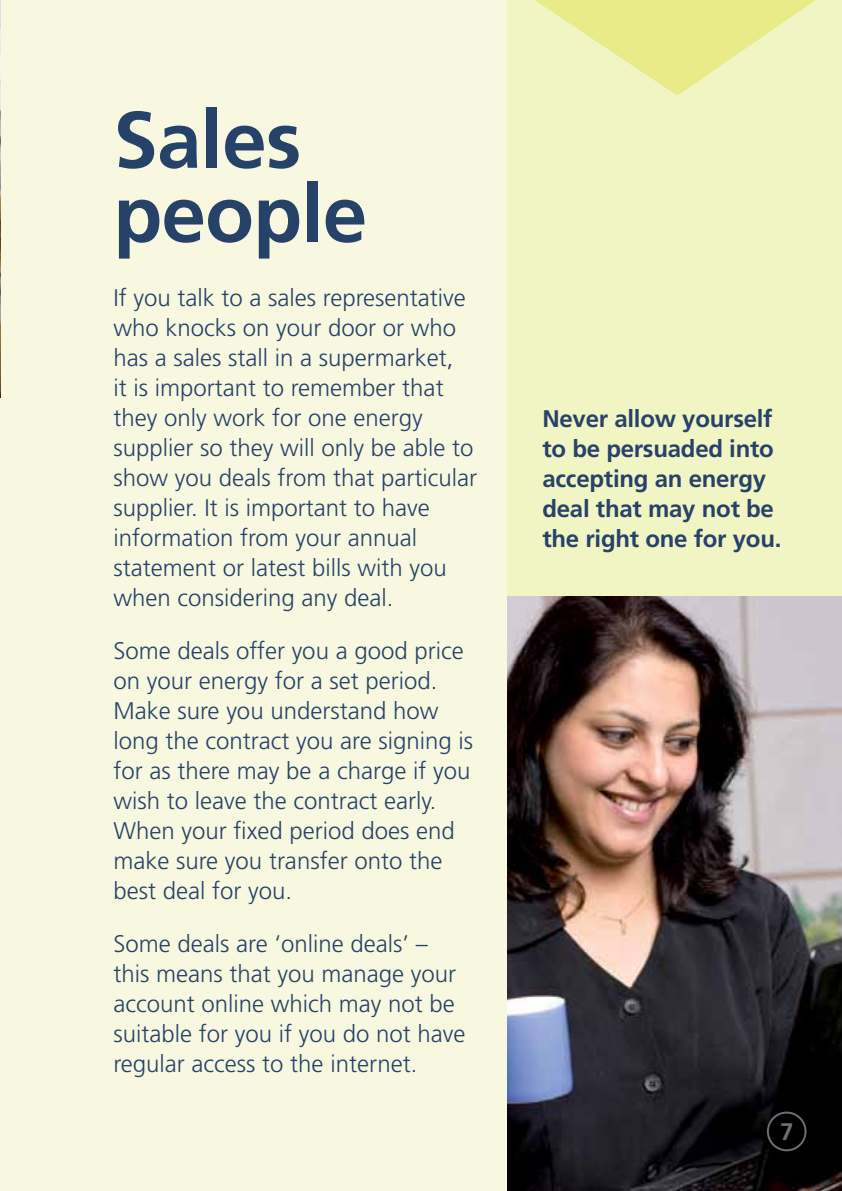
<style>
.page{position:relative;width:842px;height:1191px;background:#fff}
.page>*{position:absolute;margin:0;border:0;box-sizing:border-box;transform-origin:0 0}
.t1{font:700 80px/74px "Frutiger LT Std";letter-spacing:-.01em;color:#274269}
.t2{font:300 24px/30px "Frutiger LT Std";color:#274269}
.t3{font:700 24px/30px "Frutiger LT Std";letter-spacing:-.01em;color:#274269}
.t4{font:700 24px "Frutiger LT Std";color:#6d6e71}
</style>
<div class="page">
<div style="left:1px;top:0;width:841px;height:1191px;background:#f7f8df"></div>
<img style="left:0;top:0;width:1px;height:398px">
<img style="left:507px;top:595px;width:335px;height:596px">
<div style="left:507px;top:0;width:335px;height:595px;background:#f1f4c3"></div>
<div style="left:767px;top:1111px;width:39px;height:40px;border:2px solid #6d6e71;border-radius:50%"></div>
<svg style="left:535px;top:0;width:281px;height:96px"></svg>
<h1 class="t1" style="left:113px;top:103px;width:255px">Sales people</h1>
<p class="t2" style="left:113px;top:283px;width:365px">If you talk to a sales representative who knocks on your door or who has a sales stall in a supermarket,<br>it is important to remember that they only work for one energy supplier so they will only be able to show you deals from that particular supplier. It is important to have information from your annual statement or latest bills with you when considering any deal.</p>
<p class="t2" style="left:113px;top:636px;width:361px">Some deals offer you a good price on your energy for a set period.<br>Make sure you understand how long the contract you are signing is for as there may be a charge if you wish to leave the contract early.<br>When your fixed period does end make sure you transfer onto the best deal for you.</p>
<p class="t2" style="left:113px;top:929px;width:354px">Some deals are ‘online deals’ – this means that you manage your account online which may not be suitable for you if you do not have regular access to the internet.</p>
<p class="t3" style="left:542px;top:403px;width:241px">Never allow yourself to be persuaded into accepting an energy deal that may not be the right one for you.</p>
<p class="t4" style="left:780px;top:1117px;width:15px">7</p>
</div>
